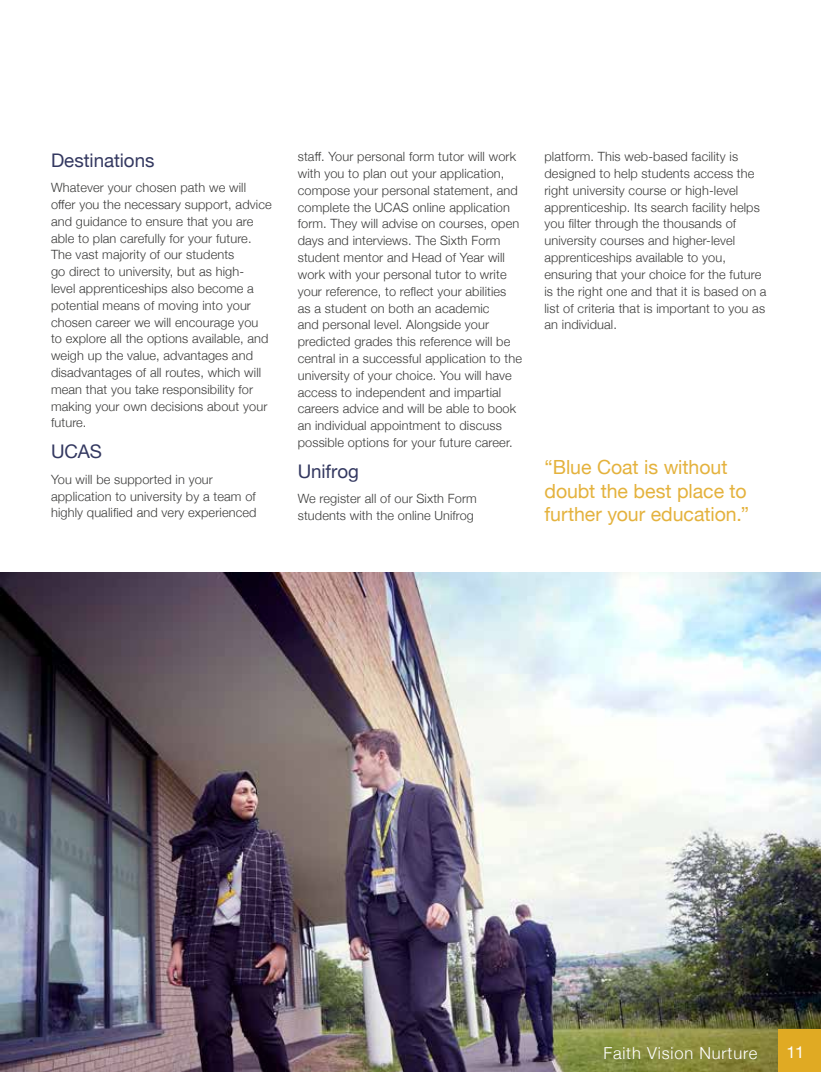
<style>
.page{position:relative;width:821px;height:1072px;background:#fff}
.page>*{position:absolute;margin:0;border:0;box-sizing:border-box;transform-origin:0 0}
.t1{font:19.5px/23.4px "Helvetica Neue";letter-spacing:-.005em;color:#e4b23d}
.t2{font:18.75px "Helvetica Neue";letter-spacing:-.005em;color:#333860}
.t3{font:300 16.5px "Helvetica Neue";letter-spacing:.05em;color:#fff}
.t4{font:16.5px "Helvetica Neue";color:#fff}
.t5{font:300 12.75px/16.8px "Helvetica Neue";letter-spacing:.01em;color:#3c3c3b}
.t6{font:300 12.6px "Helvetica Neue";letter-spacing:.01em;color:#3c3c3b}
.s1{font-size:12.6px}
.s2{font-size:12.75px}
</style>
<div class="page">
<img style="left:0;top:572px;width:821px;height:499px">
<div style="left:778px;top:1029px;width:43px;height:42px;background:#e0aa23"></div>
<h2 class="t2" style="left:51px;top:146px;width:105px">Destinations</h2>
<p class="t5" style="left:51px;top:178px;width:222px">Whatever your chosen path we will offer you the necessary support, advice and guidance to ensure that you are able to plan carefully for your future.<br>The vast majority of our students<br>go direct to university, but as high&shy;level apprenticeships also become a potential means of moving into your chosen career we will encourage you to explore all the options available, and weigh up the value, advantages and disadvantages of all routes, which will mean that you take responsibility for making your own decisions about your future.</p>
<h2 class="t2" style="left:51px;top:438px;width:52px">UCAS</h2>
<p class="t5" style="left:51px;top:470px;width:207px">You will be supported in your application to university by a team of highly qualified and very experienced</p>
<p class="t5" style="left:298px;top:147px;width:226px">staff. Your personal form tutor will work with you to plan out your application, compose your personal statement, and complete the UCAS online application form. They will advise on courses, open days and interviews. The Sixth Form student mentor and Head of Year will work with your personal tutor to write your reference, to reflect your abilities as a student on both an academic<br>and personal level. Alongside your predicted grades this reference will be central in a successful application to the university of your choice. You will have access to independent and impartial careers advice and will be able to book an individual appointment to discuss possible options for your future career.</p>
<h2 class="t2" style="left:298px;top:458px;width:63px">Unifrog</h2>
<p class="t5" style="left:298px;top:489px;width:181px">We register all of our Sixth Form students with the online <span class="s1">Unifrog</span></p>
<p class="t5" style="left:544px;top:147px;width:217px">platform. This web-based facility is designed to help students access the right university course or high-level apprenticeship. Its search facility helps you filter through the thousands of university courses <span class="s1">and higher-level</span></p>
<p class="t6" style="left:544px;top:247px;width:183px">apprenticeships <span class="s2">available to you,</span></p>
<p class="t5" style="left:544px;top:265px;width:224px">ensuring that your choice for the future is the right one and that it is based on a list of criteria that is important to you as an individual.</p>
<h1 class="t1" style="left:544px;top:457px;width:206px">“Blue Coat is without doubt the best place to further your education.”</h1>
<p class="t3" style="left:603px;top:1039px;width:155px">Faith Vision Nurture</p>
<p class="t4" style="left:786px;top:1040px;width:19px">11</p>
</div>
